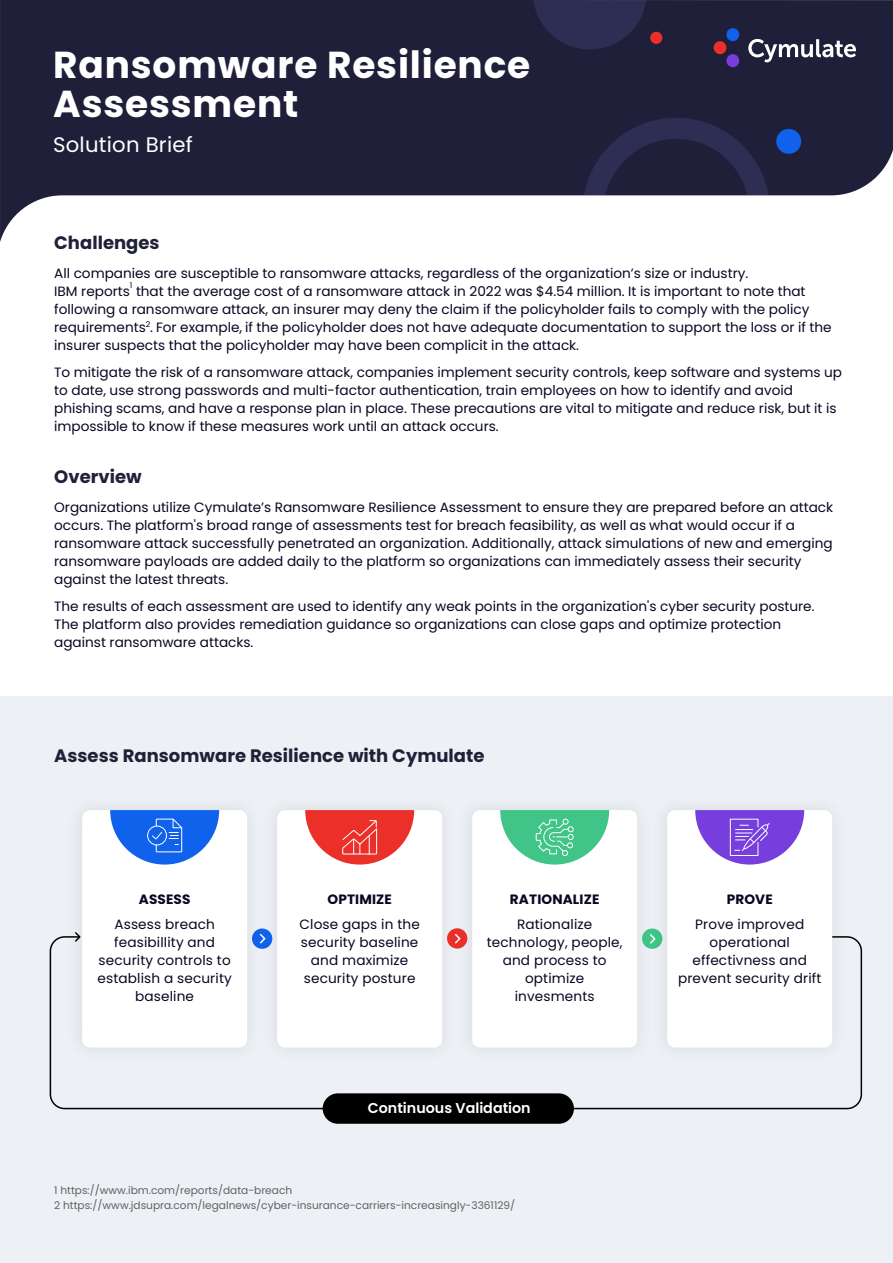
<style>
.page{position:relative;width:893px;height:1263px;background:#fff}
.page>*{position:absolute;margin:0;border:0;box-sizing:border-box;transform-origin:0 0}
.t1{font:700 37.5px/39px "Poppins";letter-spacing:.02em;color:#fff}
.t2{font:21px "Poppins";letter-spacing:.01em;color:#fff}
.t3{font:700 18px "Poppins";color:#202039}
.t4{font:600 14.25px "Poppins";color:#fff}
.t5{font:13.5px/18px "Poppins";color:#070723}
.t6{font:700 13.5px "Poppins";letter-spacing:.01em;color:#060722}
.t7{font:10.5px/15px "Poppins";color:#000}
.t8{font:7.8px "Poppins";color:#070723}
</style>
<div class="page">
<div style="left:0;top:696px;width:893px;height:567px;background:#edf0f4"></div>
<svg style="left:0;top:0;width:893px;height:242px;fill:#201f3a"></svg>
<svg style="left:582px;top:118px;width:188px;height:78px;background:#262544"></svg>
<svg style="left:533px;top:0;width:114px;height:49px;background:#2a294d"></svg>
<div style="left:650px;top:32px;width:12px;height:12px;background:#eb2f29;border-radius:50%"></div>
<div style="left:776px;top:129px;width:25px;height:25px;background:#1062ed;border-radius:50%"></div>
<svg style="left:748px;top:39px;width:108px;height:23px"></svg>
<div style="left:714px;top:41px;width:12px;height:13px;background:#eb2f29;border-radius:50%"></div>
<div style="left:726px;top:28px;width:13px;height:13px;background:#1062ed;border-radius:50%"></div>
<div style="left:726px;top:54px;width:13px;height:13px;background:#773ede;border-radius:50%"></div>
<img style="left:270px;top:809px;width:180px;height:238px">
<div style="left:277px;top:810px;width:165px;height:237px;background:#fff;border-radius:8px"></div>
<svg style="left:305px;top:810px;width:109px;height:54px"></svg>
<img style="left:450px;top:809px;width:195px;height:238px">
<div style="left:472px;top:810px;width:165px;height:237px;background:#fff;border-radius:8px"></div>
<svg style="left:500px;top:810px;width:109px;height:54px"></svg>
<div style="left:252px;top:928px;width:20px;height:21px;background:#1062ed;border-radius:50%"></div>
<div style="left:447px;top:928px;width:20px;height:20px;background:#eb2f29;border-radius:50%"></div>
<svg style="left:455px;top:934px;width:6px;height:10px"></svg>
<svg style="left:642px;top:928px;width:20px;height:21px"></svg>
<div style="left:50px;top:936px;width:812px;height:173px;border:2px solid #000;border-radius:14px"></div>
<img style="left:60px;top:809px;width:210px;height:228px">
<div style="left:82px;top:810px;width:165px;height:237px;background:#fff;border-radius:8px"></div>
<svg style="left:110px;top:810px;width:109px;height:54px"></svg>
<img style="left:645px;top:809px;width:210px;height:238px">
<div style="left:667px;top:810px;width:165px;height:237px;background:#fff;border-radius:8px"></div>
<svg style="left:695px;top:810px;width:109px;height:54px"></svg>
<div style="left:323px;top:1093px;width:251px;height:31px;background:#000;border-radius:15px"></div>
<h1 class="t1" style="left:53px;top:49px;width:479px">Ransomware Resilience<br>Assessment</h1>
<h2 class="t2" style="left:53px;top:133px;width:141px">Solution Brief</h2>
<h3 class="t3" style="left:54px;top:235px;width:107px">Challenges</h3>
<p class="t5" style="left:54px;top:264px;width:695px">All companies are susceptible to ransomware attacks, regardless of the organization’s size or industry.<br>IBM reports</p>
<p class="t8" style="left:130px;top:281px;width:4px">1</p>
<p class="t5" style="left:54px;top:282px;width:779px;text-indent:82px">that the average cost of a ransomware attack in 2022 was $4.54 million. It is important to note that following a ransomware attack, an insurer may deny the claim if the policyholder fails to comply with the policy requirements<sup>2</sup>. For example, if the policyholder does not have adequate documentation to support the loss or if the insurer suspects that the policyholder may have been complicit in the attack.</p>
<p class="t5" style="left:54px;top:363px;width:789px">To mitigate the risk of a ransomware attack, companies implement security controls, keep software and systems up to date, use strong passwords and multi-factor authentication, train employees on how to identify and avoid phishing scams, and have a response plan in place. These precautions are vital to mitigate and reduce risk, but it is impossible to know if these measures work until an attack occurs.</p>
<h3 class="t3" style="left:54px;top:469px;width:89px">Overview</h3>
<p class="t5" style="left:54px;top:498px;width:780px">Organizations utilize Cymulate’s Ransomware Resilience Assessment to ensure they are prepared before an attack occurs. The platform's broad range of assessments test for breach feasibility, as well as what would occur if a ransomware attack successfully penetrated an organization. Additionally, attack simulations of new and emerging ransomware payloads are added daily to the platform so organizations can immediately assess their security against the latest threats.</p>
<p class="t5" style="left:54px;top:597px;width:762px">The results of each assessment are used to identify any weak points in the organization's cyber security posture.<br>The platform also provides remediation guidance so organizations can close gaps and optimize protection against ransomware attacks.</p>
<h3 class="t3" style="left:54px;top:748px;width:432px">Assess Ransomware Resilience with Cymulate</h3>
<p class="t6" style="left:139px;top:893px;width:53px">ASSESS</p>
<p class="t6" style="left:327px;top:893px;width:66px">OPTIMIZE</p>
<p class="t6" style="left:510px;top:893px;width:91px">RATIONALIZE</p>
<p class="t5" style="left:98px;top:915px;width:136px;text-align:center">Assess breach feasibillity and security controls to establish a security baseline</p>
<p class="t5" style="left:300px;top:915px;width:122px;text-align:center">Close gaps in the security baseline and maximize security posture</p>
<p class="t5" style="left:487px;top:915px;width:137px;text-align:center">Rationalize technology, people, and process to optimize invesments</p>
<p class="t4" style="left:368px;top:1102px;width:164px">Continuous Validation</p>
<p class="t7" style="left:54px;top:1183px;width:462px">1 https://www.ibm.com/reports/data-breach<br>2 https://www.jdsupra.com/legalnews/cyber-insurance-carriers-increasingly-3361129/</p>
<p class="t6" style="left:727px;top:893px;width:47px">PROVE</p>
<p class="t5" style="left:678px;top:915px;width:145px;text-align:center">Prove improved operational effectivness and prevent security drift</p>
</div>
